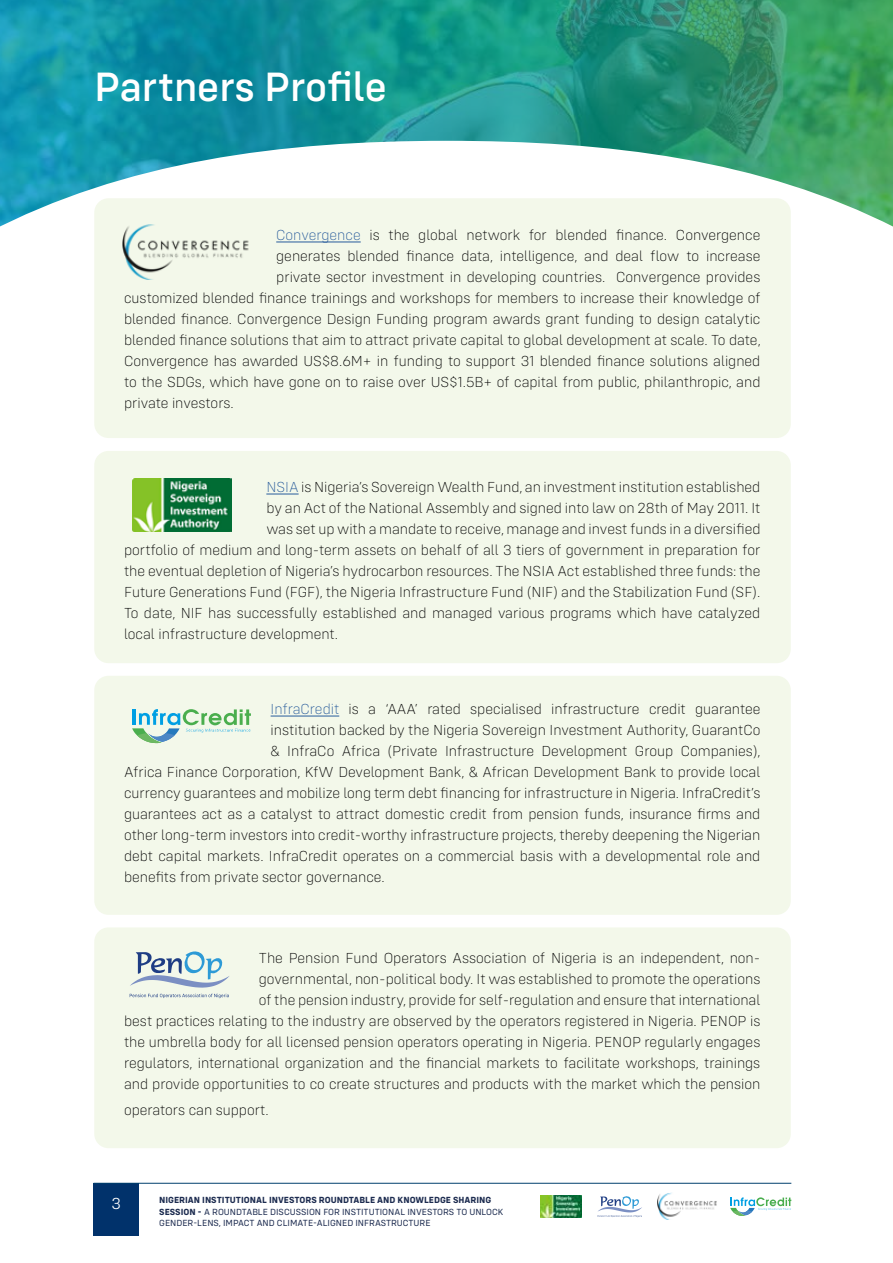
<style>
.page{position:relative;width:893px;height:1263px;background:#fff}
.page>*{position:absolute;margin:0;border:0;box-sizing:border-box;transform-origin:0 0}
.t1{font:500 42.3px "Config";color:#fff}
.t2{font:300 16.5px "Config";color:#fff}
.t3{font:200 15px/21px "Config";color:#000;text-align:right}
.t4{font:9.15px/11.9px "Config";color:#1d2c50}
.s1{color:#275b9b}
.s2{font-weight:700}
</style>
<div class="page">
<div style="left:93px;top:1183px;width:46px;height:53px;background:#01326b"></div>
<hr style="left:94px;top:1183px;width:697px;height:1px;background:#00406d">
<svg style="left:0;top:0;width:893px;height:227px"></svg>
<img style="left:658px;top:1192px;width:59px;height:27px">
<img style="left:541px;top:1196px;width:41px;height:22px">
<svg style="left:730px;top:1197px;width:61px;height:19px"></svg>
<svg style="left:597px;top:1196px;width:45px;height:21px"></svg>
<div style="left:94px;top:198px;width:697px;height:240px;background:#f3f8ea;border-radius:14px"></div>
<div style="left:94px;top:451px;width:697px;height:212px;background:#f3f8ea;border-radius:14px"></div>
<div style="left:94px;top:676px;width:697px;height:239px;background:#f3f8ea;border-radius:14px"></div>
<div style="left:94px;top:927px;width:697px;height:221px;background:#f3f8ea;border-radius:14px"></div>
<hr style="left:276px;top:242px;width:85px;height:1px;background:#275b9b">
<hr style="left:266px;top:494px;width:33px;height:1px;background:#275b9b">
<hr style="left:271px;top:716px;width:68px;height:1px;background:#275b9b">
<img style="left:123px;top:224px;width:126px;height:55px">
<img style="left:133px;top:479px;width:98px;height:52px">
<svg style="left:132px;top:709px;width:119px;height:34px"></svg>
<svg style="left:130px;top:951px;width:100px;height:37px"></svg>
<svg style="left:130px;top:994px;width:99px;height:4px"></svg>
<h1 class="t1" style="left:94px;top:62px;width:294px">Partners Profile</h1>
<p class="t3" style="left:276px;top:225px;width:486px"><span class="s1">Convergence</span> is the global network for blended finance. Convergence</p>
<p class="t3" style="left:276px;top:246px;width:486px">generates blended finance data, intelligence, and deal flow to increase</p>
<p class="t3" style="left:276px;top:267px;width:486px">private sector investment in developing countries. Convergence provides</p>
<p class="t3" style="left:124px;top:288px;width:638px">customized blended finance trainings and workshops for members to increase their knowledge of</p>
<p class="t3" style="left:124px;top:309px;width:638px">blended finance. Convergence Design Funding program awards grant funding to design catalytic</p>
<p class="t3" style="left:124px;top:330px;width:638px">blended finance solutions that aim to attract private capital to global development at scale. To date,</p>
<p class="t3" style="left:124px;top:351px;width:638px">Convergence has awarded US$8.6M+ in funding to support 31 blended finance solutions aligned</p>
<p class="t3" style="left:124px;top:372px;width:638px">to the SDGs, which have gone on to raise over US$1.5B+ of capital from public, philanthropic, and</p>
<p class="t3" style="left:124px;top:393px;width:111px">private investors.</p>
<p class="t3" style="left:266px;top:477px;width:495px"><span class="s1">NSIA</span> is Nigeria’s Sovereign Wealth Fund, an investment institution established</p>
<p class="t3" style="left:266px;top:498px;width:496px">by an Act of the National Assembly and signed into law on 28th of May 2011. It</p>
<p class="t3" style="left:266px;top:519px;width:496px">was set up with a mandate to receive, manage and invest funds in a diversified</p>
<p class="t3" style="left:124px;top:540px;width:638px">portfolio of medium and long-term assets on behalf of all 3 tiers of government in preparation for</p>
<p class="t3" style="left:124px;top:561px;width:638px">the eventual depletion of Nigeria’s hydrocarbon resources. The NSIA Act established three funds: the</p>
<p class="t3" style="left:124px;top:582px;width:638px">Future Generations Fund (FGF), the Nigeria Infrastructure Fund (NIF) and the Stabilization Fund (SF).</p>
<p class="t3" style="left:124px;top:603px;width:638px">To date, NIF has successfully established and managed various programs which have catalyzed</p>
<p class="t3" style="left:124px;top:624px;width:216px">local infrastructure development.</p>
<p class="t3" style="left:271px;top:699px;width:491px"><span class="s1">InfraCredit</span> is a ‘AAA’ rated specialised infrastructure credit guarantee</p>
<p class="t3" style="left:271px;top:720px;width:491px">institution backed by the Nigeria Sovereign Investment Authority, GuarantCo</p>
<p class="t3" style="left:271px;top:741px;width:491px">&amp; InfraCo Africa (Private Infrastructure Development Group Companies),</p>
<p class="t3" style="left:124px;top:762px;width:638px">Africa Finance Corporation, KfW Development Bank, &amp; African Development Bank to provide local</p>
<p class="t3" style="left:124px;top:783px;width:638px">currency guarantees and mobilize long term debt financing for infrastructure in Nigeria. InfraCredit’s</p>
<p class="t3" style="left:124px;top:804px;width:638px">guarantees act as a catalyst to attract domestic credit from pension funds, insurance firms and</p>
<p class="t3" style="left:124px;top:825px;width:638px">other long-term investors into credit-worthy infrastructure projects, thereby deepening the Nigerian</p>
<p class="t3" style="left:124px;top:846px;width:638px">debt capital markets. InfraCredit operates on a commercial basis with a developmental role and</p>
<p class="t3" style="left:124px;top:867px;width:262px">benefits from private sector governance.</p>
<p class="t3" style="left:124px;top:948px;width:638px">The Pension Fund Operators Association of Nigeria is an independent, non-<br>governmental, non-political body. It was established to promote the operations<br>of the pension industry, provide for self-regulation and ensure that international<br>best practices relating to the industry are observed by the operators registered in Nigeria. PENOP is the umbrella body for all licensed pension operators operating in Nigeria. PENOP regularly engages regulators, international organization and the financial markets to facilitate workshops, trainings and provide opportunities to co create structures and products with the market which the pension</p>
<p class="t3" style="left:124px;top:1099px;width:146px">operators can support.</p>
<p class="t2" style="left:111px;top:1193px;width:11px">3</p>
<p class="t4" style="left:159px;top:1194px;width:346px"><span class="s2">NIGERIAN INSTITUTIONAL INVESTORS ROUNDTABLE AND KNOWLEDGE SHARING<br>SESSION -</span> A ROUNDTABLE DISCUSSION FOR INSTITUTIONAL INVESTORS TO UNLOCK<br>GENDER-LENS, IMPACT AND CLIMATE-ALIGNED INFRASTRUCTURE</p>
</div>
